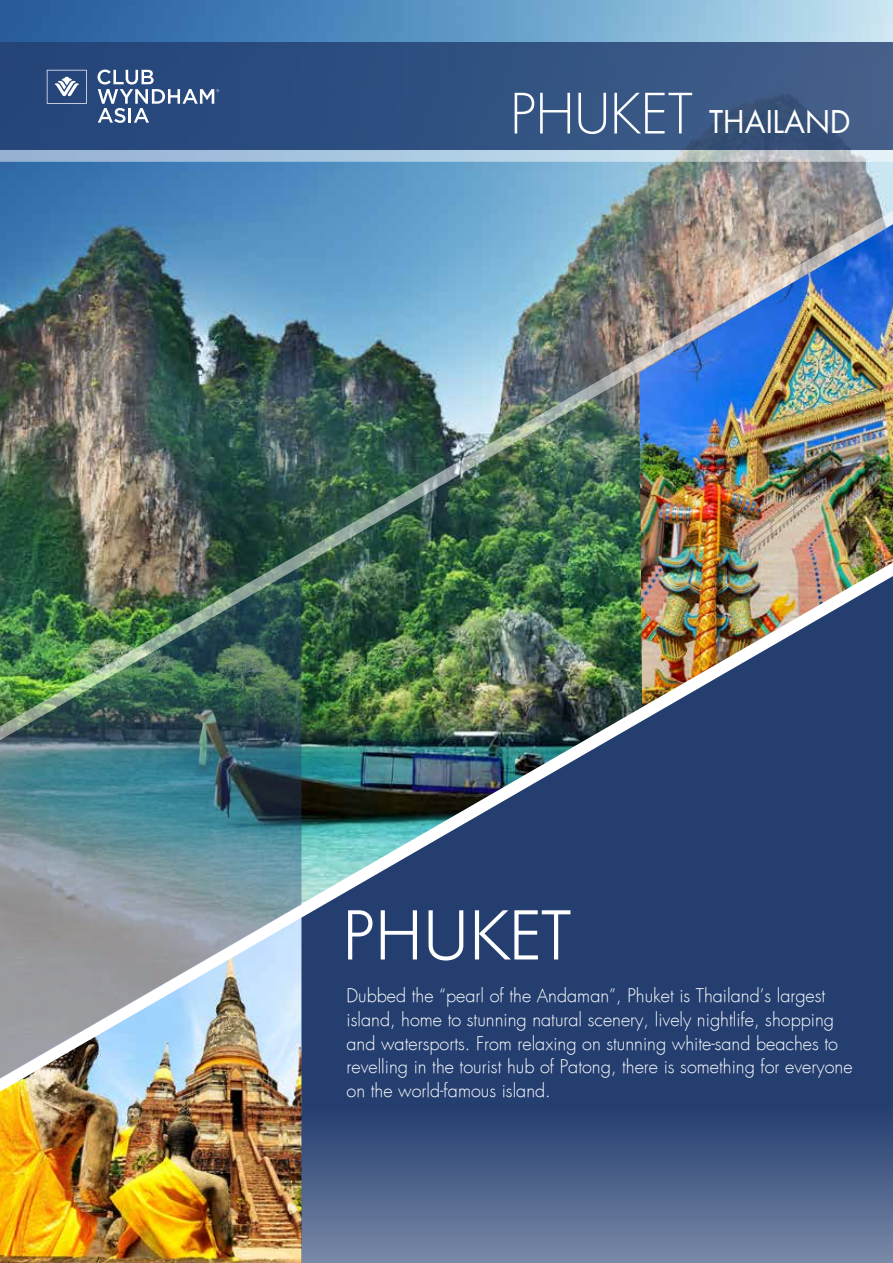
<style>
.page{position:relative;width:893px;height:1263px;background:#fff}
.page>*{position:absolute;margin:0;border:0;box-sizing:border-box;transform-origin:0 0}
.t1{font:300 64.2px "Futura Maxi";color:#fff}
.t2{font:30px "Futura";color:#fff}
.t3{font:300 18px/24px "Futura";color:#fff}
.s1{font-weight:300;font-size:54px}
</style>
<div class="page">
<img style="left:0;top:0;width:893px;height:205px">
<svg style="left:301px;top:1092px;width:592px;height:171px;background:#4a6089"></svg>
<img style="left:0;top:205px;width:893px;height:357px">
<svg style="left:0;top:150px;width:893px;height:12px;background:#afc8da"></svg>
<img style="left:0;top:1092px;width:301px;height:171px">
<img style="left:0;top:562px;width:893px;height:530px">
<svg style="left:0;top:43px;width:893px;height:107px;background:#325180"></svg>
<img style="left:0;top:566px;width:301px;height:518px">
<svg style="left:98px;top:70px;width:121px;height:53px;background:#536d96"></svg>
<svg style="left:47px;top:70px;width:40px;height:34px"></svg>
<h2 class="t2" style="left:510px;top:102px;width:342px"><span class="s1">PHUKET</span> THAILAND</h2>
<h1 class="t1" style="left:342px;top:896px;width:230px">PHUKET</h1>
<p class="t3" style="left:347px;top:983px;width:507px">Dubbed the “pearl of the Andaman”, Phuket is Thailand’s largest island, home to stunning natural scenery, lively nightlife, shopping and watersports. From relaxing on stunning white-sand beaches to revelling in the tourist hub of Patong, there is something for everyone on the world-famous island.</p>
</div>
